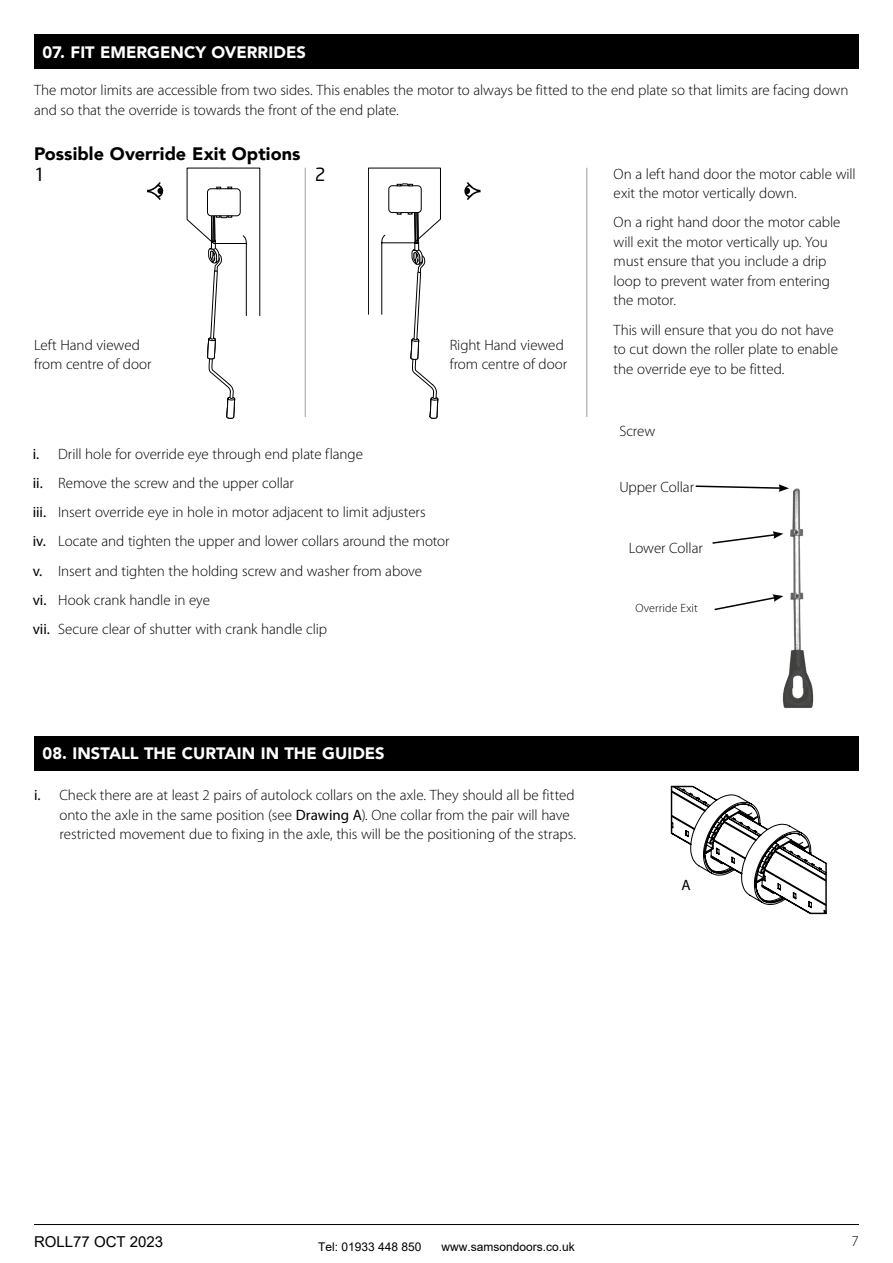
<style>
.page{position:relative;width:893px;height:1263px;background:#fff}
.page>*{position:absolute;margin:0;border:0;box-sizing:border-box;transform-origin:0 0}
.t1{font:900 18px "Avenir";letter-spacing:.005em;color:#000}
.t2{font:18px "Neo Sans";color:#000}
.t3{font:900 16.5px "Avenir";color:#fff}
.t4{font:300 15px/19.5px "Myriad Pro";letter-spacing:-.005em;color:#000}
.t5{font:15px "Arial";color:#000}
.t6{font:15px "Myriad Pro";color:#000}
.t7{font:12px "Arial";color:#000}
.t8{font:300 12px "Myriad Pro";letter-spacing:.01em;color:#000}
.s1{font-weight:400}
</style>
<div class="page">
<hr style="left:34px;top:1224px;width:825px;height:1px;background:#000">
<svg style="left:147px;top:182px;width:16px;height:18px"></svg>
<svg style="left:464px;top:182px;width:16px;height:18px"></svg>
<hr style="left:305px;top:168px;width:1px;height:249px;background:#9d9d9c">
<hr style="left:586px;top:168px;width:1px;height:249px;background:#9d9d9c">
<svg style="left:187px;top:168px;width:73px;height:251px"></svg>
<svg style="left:368px;top:168px;width:73px;height:251px"></svg>
<img style="left:782px;top:488px;width:32px;height:220px">
<svg style="left:696px;top:484px;width:93px;height:8px"></svg>
<svg style="left:712px;top:531px;width:71px;height:14px"></svg>
<svg style="left:714px;top:594px;width:69px;height:17px"></svg>
<svg style="left:671px;top:786px;width:156px;height:128px"></svg>
<div style="left:34px;top:34px;width:825px;height:35px;background:#000"></div>
<div style="left:34px;top:736px;width:825px;height:34px;background:#000"></div>
<p class="t3" style="left:43px;top:38px;width:265px">07. FIT EMERGENCY OVERRIDES</p>
<p class="t4" style="left:34px;top:81px;width:816px">The motor limits are accessible from two sides. This enables the motor to always be fitted to the end plate so that limits are facing down and so that the override is towards the front of the end plate.</p>
<p class="t1" style="left:34px;top:138px;width:268px">Possible Override Exit Options</p>
<p class="t2" style="left:34px;top:165px;width:12px">1</p>
<p class="t2" style="left:315px;top:165px;width:12px">2</p>
<p class="t4" style="left:34px;top:335px;width:119px">Left Hand viewed from centre of door</p>
<p class="t4" style="left:450px;top:335px;width:119px">Right Hand viewed from centre of door</p>
<p class="t4" style="left:33px;top:439px;width:419px;line-height:29.2px"><span class="s1">i.</span> Drill hole for override eye through end plate flange<br><span class="s1">ii.</span> Remove the screw and the upper collar<br><span class="s1">iii.</span> Insert override eye in hole in motor adjacent to limit adjusters<br><span class="s1">iv.</span> Locate and tighten the upper and lower collars around the motor <span class="s1">v.</span> Insert and tighten the holding screw and washer from above<br><span class="s1">vi.</span> Hook crank handle in eye<br><span class="s1">vii.</span> Secure clear of shutter with crank handle clip</p>
<p class="t4" style="left:614px;top:164px;width:244px">On a left hand door the motor cable will exit the motor vertically down.</p>
<p class="t4" style="left:614px;top:213px;width:228px">On a right hand door the motor cable will exit the motor vertically up. You must ensure that you include a drip loop to prevent water from entering the motor.</p>
<p class="t4" style="left:614px;top:320px;width:226px">This will ensure that you do not have to cut down the roller plate to enable the override eye to be fitted.</p>
<p class="t4" style="left:619px;top:422px;width:37px">Screw</p>
<p class="t4" style="left:619px;top:478px;width:76px">Upper Collar</p>
<p class="t4" style="left:629px;top:539px;width:75px">Lower Collar</p>
<p class="t8" style="left:635px;top:601px;width:64px">Override Exit</p>
<p class="t3" style="left:43px;top:739px;width:344px">08. INSTALL THE CURTAIN IN THE GUIDES</p>
<p class="t4" style="left:60px;top:785px;width:518px;text-indent:-26px"><span class="s1">i.</span> Check there are at least 2 pairs of autolock collars on the axle. They should all be fitted onto the axle in the same position (see <span class="s1">Drawing A</span>). One collar from the pair will have restricted movement due to fixing in the axle, this will be the positioning of the straps.</p>
<p class="t6" style="left:681px;top:876px;width:11px">A</p>
<p class="t5" style="left:34px;top:1232px;width:131px">ROLL77 OCT 2023</p>
<p class="t4" style="left:852px;top:1231px;width:9px">7</p>
<p class="t7" style="left:318px;top:1239px;width:105px">Tel: 01933 448 850</p>
<p class="t7" style="left:441px;top:1239px;width:135px">www.samsondoors.co.uk</p>
</div>
